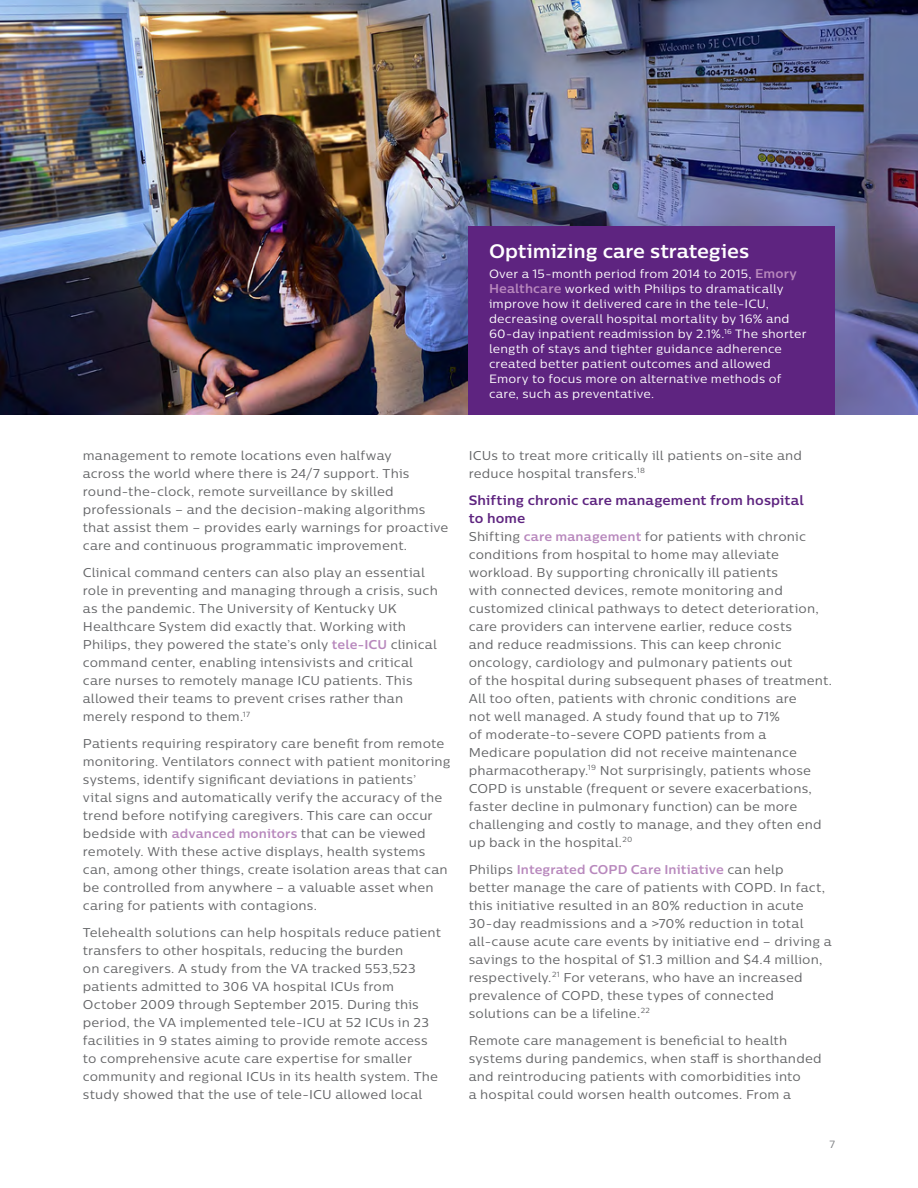
<style>
.page{position:relative;width:918px;height:1188px;background:#fff}
.page>*{position:absolute;margin:0;border:0;box-sizing:border-box;transform-origin:0 0}
.t1{font:700 19.5px "Centrale Sans";letter-spacing:-.005em;color:#fff}
.t2{font:700 13.5px/18px "Centrale Sans";letter-spacing:.01em;color:#5e2480}
.t3{font:12.75px/18px "Centrale Sans";letter-spacing:.015em;color:#636466}
.t4{font:12px/15px "Centrale Sans";letter-spacing:.015em;color:#fff}
.t5{font:10.5px "Centrale Sans";color:#808285}
.s1{font-weight:700;font-size:12.75px;color:#b888bd}
.s2{font-weight:700;color:#b888bd}
</style>
<div class="page">
<img style="left:0;top:0;width:918px;height:415px">
<div style="left:468px;top:226px;width:367px;height:188px;background:#5e2480"></div>
<h1 class="t1" style="left:489px;top:239px;width:262px">Optimizing care strategies</h1>
<p class="t4" style="left:489px;top:266px;width:319px">Over a 15-month period from 2014 to 2015, <span class="s1">Emory Healthcare</span> worked with Philips to dramatically improve how it delivered care in the tele-ICU, decreasing overall hospital mortality by 16% and 60-day inpatient readmission by 2.1%.<sup>16</sup> The shorter length of stays and tighter guidance adherence created better patient outcomes and allowed Emory to focus more on alternative methods of care, such as preventative.</p>
<p class="t3" style="left:83px;top:447px;width:367px">management to remote locations even halfway<br>across the world where there is 24/7 support. This round-the-clock, remote surveillance by skilled professionals – and the decision-making algorithms that assist them – provides early warnings for proactive care and continuous programmatic improvement.</p>
<p class="t3" style="left:83px;top:564px;width:357px">Clinical command centers can also play an essential role in preventing and managing through a crisis, such as the pandemic. The University of Kentucky UK Healthcare System did exactly that. Working with Philips, they powered the state’s only <span class="s2">tele-ICU</span> clinical command center, enabling intensivists and critical care nurses to remotely manage ICU patients. This allowed their teams to prevent crises rather than merely respond to them.<sup>17</sup></p>
<p class="t3" style="left:83px;top:735px;width:369px">Patients requiring respiratory care benefit from remote monitoring. Ventilators connect with patient monitoring systems, identify significant deviations in patients’<br>vital signs and automatically verify the accuracy of the trend before notifying caregivers. This care can occur bedside with <span class="s2">advanced monitors</span> that can be viewed remotely. With these active displays, health systems can, among other things, create isolation areas that can be controlled from anywhere – a valuable asset when caring for patients with contagions.</p>
<p class="t3" style="left:83px;top:924px;width:360px">Telehealth solutions can help hospitals reduce patient transfers to other hospitals, reducing the burden<br>on caregivers. A study from the VA tracked 553,523 patients admitted to 306 VA hospital ICUs from October 2009 through September 2015. During this period, the VA implemented tele-ICU at 52 ICUs in 23 facilities in 9 states aiming to provide remote access to comprehensive acute care expertise for smaller community and regional ICUs in its health system. The study showed that the use of tele-ICU allowed local</p>
<p class="t3" style="left:469px;top:446px;width:335px">ICUs to treat more critically ill patients on-site and reduce hospital transfers.<sup>18</sup></p>
<p class="t2" style="left:469px;top:491px;width:336px">Shifting chronic care management from hospital to home</p>
<p class="t3" style="left:469px;top:527px;width:365px">Shifting <span class="s2">care management</span> for patients with chronic conditions from hospital to home may alleviate workload. By supporting chronically ill patients<br>with connected devices, remote monitoring and customized clinical pathways to detect deterioration, care providers can intervene earlier, reduce costs<br>and reduce readmissions. This can keep chronic oncology, cardiology and pulmonary patients out<br>of the hospital during subsequent phases of treatment.<br>All too often, patients with chronic conditions are<br>not well managed. A study found that up to 71%<br>of moderate-to-severe COPD patients from a<br>Medicare population did not receive maintenance pharmacotherapy.<sup>19</sup> Not surprisingly, patients whose COPD is unstable (frequent or severe exacerbations, faster decline in pulmonary function) can be more challenging and costly to manage, and they often end up back in the hospital.<sup>20</sup></p>
<p class="t3" style="left:469px;top:860px;width:365px">Philips <span class="s2">Integrated COPD Care Initiative</span> can help<br>better manage the care of patients with COPD. In fact, this initiative resulted in an 80% reduction in acute 30-day readmissions and a &gt;70% reduction in total all-cause acute care events by initiative end – driving a savings to the hospital of $1.3 million and $4.4 million, respectively.<sup>21</sup> For veterans, who have an increased prevalence of COPD, these types of connected solutions can be a lifeline.<sup>22</sup></p>
<p class="t3" style="left:469px;top:1031px;width:354px">Remote care management is beneficial to health systems during pandemics, when staff is shorthanded and reintroducing patients with comorbidities into<br>a hospital could worsen health outcomes. From a</p>
<p class="t5" style="left:830px;top:1138px;width:7px">7</p>
</div>
